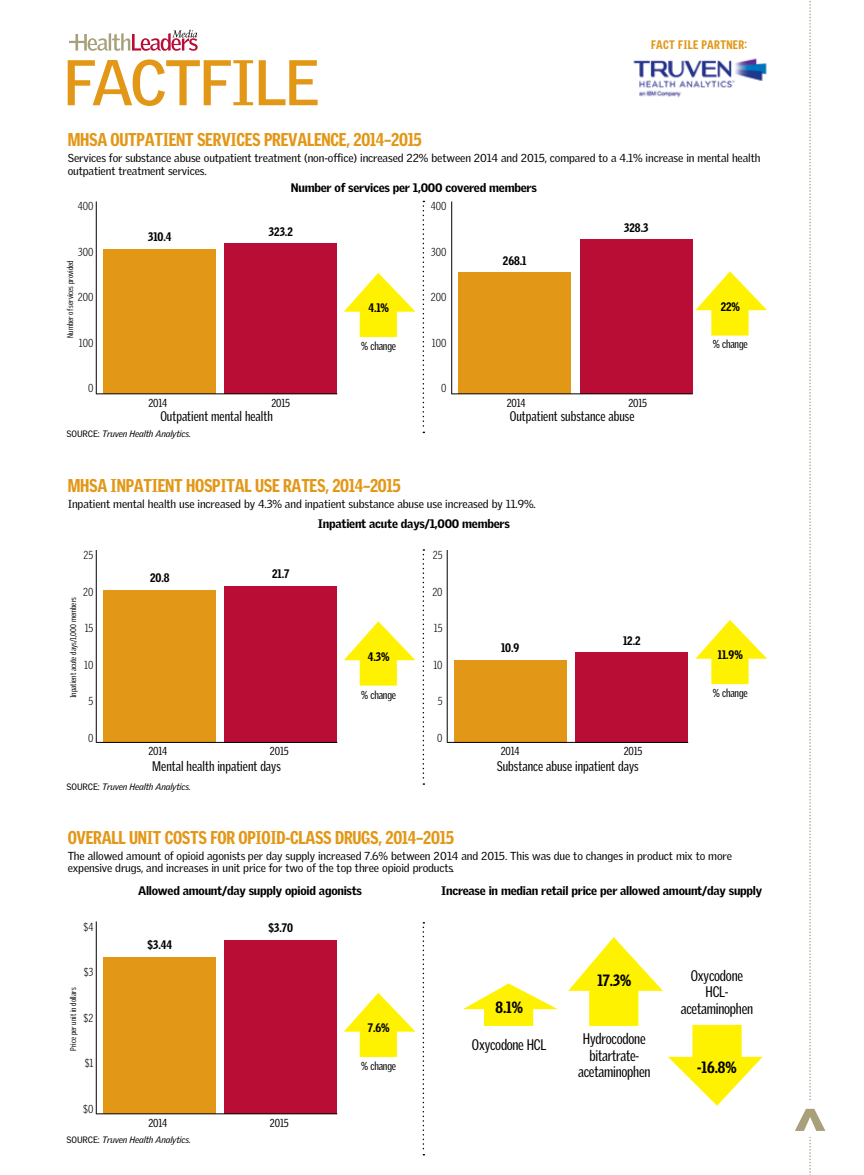
<style>
.page{position:relative;width:864px;height:1175px;background:#fff}
.page>*{position:absolute;margin:0;border:0;box-sizing:border-box;transform-origin:0 0}
.t1{font:700 62.55px "Griffith Gothic";letter-spacing:-.03em;color:#e29717}
.t2{font:900 51.75px "Griffith Gothic Cond";color:#a89f7b}
.t3{font:900 18px "Griffith Gothic Cond";letter-spacing:-.015em;color:#e29717}
.t4{font:900 15.9px "Griffith Gothic Cond";color:#000}
.t5{font:14.85px/16.5px "Griffith Gothic Cond";letter-spacing:-.015em;color:#000;text-align:center}
.t6{font:13.5px "Griffith Gothic Cond";color:#000}
.t7{font:900 12px "Griffith Gothic";letter-spacing:-.02em;color:#000}
.t8{font:900 12px "Griffith Gothic Cond";color:#000}
.t9{font:900 12px "Griffith Gothic Cond";letter-spacing:.025em;color:#e29717}
.t10{font:11.25px/12.8px "Griffith Gothic";letter-spacing:-.01em;color:#000}
.t11{font:11.25px "Griffith Gothic Cond";letter-spacing:-.015em;color:#000}
.t12{font:300 11.25px "Griffith Gothic Cond";color:#000}
.t13{font:italic 9px "Griffith Gothic";letter-spacing:-.015em;color:#000}
.t14{font:8.1px "Griffith Gothic Cond";color:#000}
.s1{font-style:normal}
</style>
<div class="page">
<svg style="left:69px;top:30px;width:129px;height:21px"></svg>
<svg style="left:809px;top:1px;width:2px;height:1174px"></svg>
<div style="left:787px;top:1101px;width:43px;height:35px;background:#fff"></div>
<img style="left:633px;top:58px;width:134px;height:40px">
<div style="left:225px;top:243px;width:112px;height:151px;background:#ba0d36"></div>
<div style="left:225px;top:586px;width:112px;height:156px;background:#ba0d36"></div>
<div style="left:225px;top:940px;width:112px;height:174px;background:#ba0d36"></div>
<div style="left:580px;top:240px;width:113px;height:154px;background:#ba0d36"></div>
<div style="left:575px;top:652px;width:113px;height:90px;background:#ba0d36"></div>
<div style="left:103px;top:249px;width:113px;height:145px;background:#e29717"></div>
<div style="left:103px;top:590px;width:113px;height:152px;background:#e29717"></div>
<div style="left:103px;top:957px;width:113px;height:157px;background:#e29717"></div>
<div style="left:458px;top:273px;width:113px;height:121px;background:#e29717"></div>
<div style="left:454px;top:660px;width:113px;height:82px;background:#e29717"></div>
<hr style="left:96px;top:201px;width:1px;height:193px;background:#000">
<svg style="left:423px;top:201px;width:1px;height:232px"></svg>
<svg style="left:423px;top:549px;width:1px;height:236px"></svg>
<svg style="left:423px;top:922px;width:1px;height:233px"></svg>
<hr style="left:96px;top:550px;width:1px;height:192px;background:#000">
<hr style="left:96px;top:921px;width:1px;height:193px;background:#000">
<hr style="left:451px;top:201px;width:1px;height:193px;background:#000">
<hr style="left:447px;top:550px;width:1px;height:192px;background:#000">
<hr style="left:96px;top:393px;width:241px;height:1px;background:#000">
<hr style="left:96px;top:742px;width:241px;height:1px;background:#000">
<hr style="left:96px;top:1113px;width:241px;height:1px;background:#000">
<hr style="left:452px;top:393px;width:241px;height:1px;background:#000">
<hr style="left:447px;top:742px;width:241px;height:1px;background:#000">
<svg style="left:344px;top:273px;width:71px;height:64px"></svg>
<svg style="left:344px;top:621px;width:71px;height:64px"></svg>
<svg style="left:344px;top:992px;width:71px;height:65px"></svg>
<svg style="left:695px;top:271px;width:72px;height:64px"></svg>
<svg style="left:695px;top:620px;width:72px;height:64px"></svg>
<svg style="left:463px;top:983px;width:95px;height:43px"></svg>
<svg style="left:568px;top:937px;width:195px;height:168px"></svg>
<h1 class="t1" style="left:63px;top:46px;width:258px">FACTFILE</h1>
<p class="t9" style="left:651px;top:38px;width:98px">FACT FILE PARTNER:</p>
<h3 class="t3" style="left:68px;top:129px;width:356px">MHSA OUTPATIENT SERVICES PREVALENCE, 2014–2015</h3>
<p class="t10" style="left:68px;top:151px;width:694px">Services for substance abuse outpatient treatment (non-office) increased 22% between 2014 and 2015, compared to a 4.1% increase in mental health outpatient treatment services.</p>
<p class="t7" style="left:291px;top:180px;width:247px">Number of services per 1,000 covered members</p>
<p class="t12" style="left:78px;top:200px;width:17px">400</p>
<p class="t12" style="left:78px;top:246px;width:17px">300</p>
<p class="t12" style="left:78px;top:291px;width:17px">200</p>
<p class="t12" style="left:79px;top:337px;width:16px">100</p>
<p class="t12" style="left:88px;top:382px;width:7px">0</p>
<p class="t14" style="left:66px;top:338px;width:79px;rotate:-90deg">Number of services provided</p>
<p class="t8" style="left:148px;top:230px;width:25px">310.4</p>
<p class="t8" style="left:269px;top:225px;width:25px">323.2</p>
<p class="t11" style="left:148px;top:396px;width:20px">2014</p>
<p class="t11" style="left:271px;top:396px;width:20px">2015</p>
<p class="t8" style="left:368px;top:301px;width:22px">4.1%</p>
<p class="t11" style="left:361px;top:340px;width:36px">% change</p>
<p class="t12" style="left:431px;top:200px;width:17px">400</p>
<p class="t12" style="left:431px;top:246px;width:17px">300</p>
<p class="t12" style="left:431px;top:291px;width:17px">200</p>
<p class="t12" style="left:432px;top:337px;width:16px">100</p>
<p class="t12" style="left:441px;top:382px;width:7px">0</p>
<p class="t8" style="left:503px;top:254px;width:25px">268.1</p>
<p class="t8" style="left:624px;top:220px;width:26px">328.3</p>
<p class="t11" style="left:507px;top:396px;width:20px">2014</p>
<p class="t11" style="left:628px;top:396px;width:20px">2015</p>
<p class="t6" style="left:160px;top:409px;width:114px">Outpatient mental health</p>
<p class="t6" style="left:510px;top:409px;width:126px">Outpatient substance abuse</p>
<p class="t13" style="left:67px;top:428px;width:126px"><span class="s1">SOURCE:</span> Truven Health Analytics.</p>
<h3 class="t3" style="left:68px;top:475px;width:335px">MHSA INPATIENT HOSPITAL USE RATES, 2014–2015</h3>
<p class="t10" style="left:68px;top:497px;width:470px">Inpatient mental health use increased by 4.3% and inpatient substance abuse use increased by 11.9%.</p>
<p class="t7" style="left:318px;top:516px;width:193px">Inpatient acute days/1,000 members</p>
<p class="t12" style="left:84px;top:549px;width:11px">25</p>
<p class="t12" style="left:83px;top:585px;width:12px">20</p>
<p class="t12" style="left:85px;top:622px;width:10px">15</p>
<p class="t12" style="left:84px;top:658px;width:11px">10</p>
<p class="t12" style="left:89px;top:695px;width:6px">5</p>
<p class="t12" style="left:88px;top:731px;width:7px">0</p>
<p class="t14" style="left:69px;top:698px;width:102px;rotate:-90deg">Inpatient acute days/1,000 members</p>
<p class="t8" style="left:150px;top:571px;width:21px">20.8</p>
<p class="t8" style="left:272px;top:567px;width:19px">21.7</p>
<p class="t8" style="left:368px;top:649px;width:23px">4.3%</p>
<p class="t11" style="left:361px;top:688px;width:36px">% change</p>
<p class="t12" style="left:433px;top:549px;width:11px">25</p>
<p class="t12" style="left:432px;top:585px;width:12px">20</p>
<p class="t12" style="left:434px;top:622px;width:10px">15</p>
<p class="t12" style="left:433px;top:658px;width:11px">10</p>
<p class="t12" style="left:438px;top:695px;width:6px">5</p>
<p class="t12" style="left:437px;top:731px;width:7px">0</p>
<p class="t8" style="left:501px;top:641px;width:20px">10.9</p>
<p class="t8" style="left:623px;top:634px;width:19px">12.2</p>
<p class="t11" style="left:148px;top:745px;width:20px">2014</p>
<p class="t11" style="left:270px;top:745px;width:20px">2015</p>
<p class="t11" style="left:501px;top:745px;width:20px">2014</p>
<p class="t11" style="left:624px;top:745px;width:20px">2015</p>
<p class="t6" style="left:152px;top:759px;width:130px">Mental health inpatient days</p>
<p class="t6" style="left:497px;top:759px;width:143px">Substance abuse inpatient days</p>
<p class="t13" style="left:67px;top:781px;width:126px"><span class="s1">SOURCE:</span> Truven Health Analytics.</p>
<p class="t8" style="left:721px;top:299px;width:21px">22%</p>
<p class="t11" style="left:713px;top:338px;width:36px">% change</p>
<p class="t8" style="left:718px;top:648px;width:27px">11.9%</p>
<p class="t11" style="left:713px;top:687px;width:36px">% change</p>
<h3 class="t3" style="left:68px;top:827px;width:388px">OVERALL UNIT COSTS FOR OPIOID-CLASS DRUGS, 2014–2015</h3>
<p class="t10" style="left:68px;top:849px;width:666px">The allowed amount of opioid agonists per day supply increased 7.6% between 2014 and 2015. This was due to changes in product mix to more expensive drugs, and increases in unit price for two of the top three opioid products.</p>
<p class="t12" style="left:84px;top:920px;width:11px">$4</p>
<p class="t12" style="left:84px;top:966px;width:11px">$3</p>
<p class="t12" style="left:84px;top:1011px;width:11px">$2</p>
<p class="t12" style="left:85px;top:1057px;width:10px">$1</p>
<p class="t12" style="left:83px;top:1102px;width:12px">$0</p>
<p class="t14" style="left:69px;top:1050px;width:65px;rotate:-90deg">Price per unit in dollars</p>
<p class="t7" style="left:138px;top:883px;width:226px">Allowed amount/day supply opioid agonists</p>
<p class="t7" style="left:441px;top:883px;width:323px">Increase in median retail price per allowed amount/day supply</p>
<p class="t8" style="left:148px;top:938px;width:26px">$3.44</p>
<p class="t8" style="left:269px;top:921px;width:26px">$3.70</p>
<p class="t11" style="left:148px;top:1116px;width:20px">2014</p>
<p class="t11" style="left:270px;top:1116px;width:20px">2015</p>
<p class="t8" style="left:368px;top:1021px;width:24px">7.6%</p>
<p class="t11" style="left:361px;top:1059px;width:36px">% change</p>
<h3 class="t4" style="left:495px;top:997px;width:29px">8.1%</h3>
<h3 class="t4" style="left:597px;top:970px;width:35px">17.3%</h3>
<h3 class="t5" style="left:472px;top:1036px;width:76px">Oxycodone HCL</h3>
<h3 class="t5" style="left:578px;top:1030px;width:74px">Hydrocodone bitartrate&shy;acetaminophen</h3>
<h3 class="t5" style="left:681px;top:967px;width:74px">Oxycodone<br>HCL&shy;acetaminophen</h3>
<h3 class="t4" style="left:697px;top:1058px;width:41px">-16.8%</h3>
<p class="t13" style="left:67px;top:1134px;width:126px"><span class="s1">SOURCE:</span> Truven Health Analytics.</p>
<h2 class="t2" style="left:780px;top:1132px;width:26px;rotate:-90deg">&gt;</h2>
</div>
